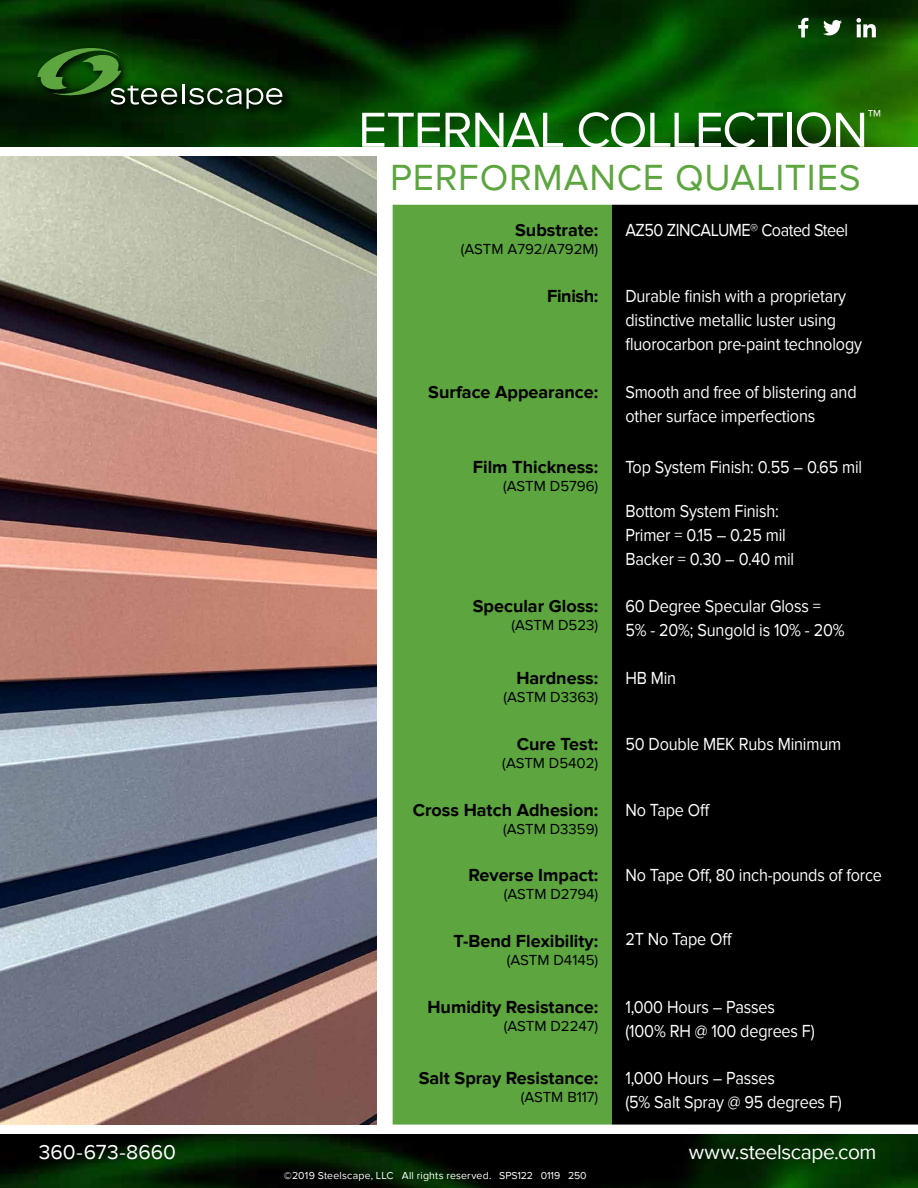
<style>
.page{position:relative;width:918px;height:1188px;background:#fff}
.page>*{position:absolute;margin:0;border:0;box-sizing:border-box;transform-origin:0 0}
.t1{font:51px "Proxima Nova";letter-spacing:-.025em;color:#fff}
.t2{font:37.5px "Proxima Nova";letter-spacing:.02em;color:#5da53f}
.t3{font:21px "Proxima Nova";letter-spacing:-.01em;color:#fff}
.t4{font:18px/24px "Proxima Nova";letter-spacing:-.01em;color:#fff;scale:.9 1}
.t5{font:700 18px "Proxima Nova";color:#000}
.t6{font:18px "Proxima Nova";letter-spacing:-.03em;color:#fff;scale:.9 1}
.t7{font:15px "Proxima Nova";color:#000}
.t8{font:10.5px "Proxima Nova";letter-spacing:.02em;color:#fff}
</style>
<div class="page">
<img style="left:0;top:0;width:918px;height:146px">
<svg style="left:33px;top:43px;width:260px;height:77px;background:#021c01"></svg>
<div style="left:107px;top:83px;width:30px;height:32px;background:#001700"></div>
<div style="left:137px;top:83px;width:32px;height:32px;background:#011c00"></div>
<div style="left:157px;top:83px;width:32px;height:32px;background:#002100"></div>
<div style="left:186px;top:83px;width:30px;height:32px;background:#002500"></div>
<div style="left:203px;top:83px;width:32px;height:32px;background:#002800"></div>
<div style="left:222px;top:83px;width:31px;height:32px;background:#012b00"></div>
<svg style="left:242px;top:109px;width:33px;height:10px"></svg>
<div style="left:262px;top:83px;width:32px;height:32px;background:linear-gradient(to right,#012d00,#012900)"></div>
<svg style="left:38px;top:46px;width:245px;height:63px;background:#1d4518"></svg>
<svg style="left:823px;top:20px;width:19px;height:15px"></svg>
<svg style="left:856px;top:18px;width:20px;height:19px"></svg>
<svg style="left:798px;top:18px;width:10px;height:20px"></svg>
<div style="left:393px;top:205px;width:219px;height:920px;background:#5da53f"></div>
<div style="left:612px;top:205px;width:306px;height:920px;background:#000"></div>
<img style="left:0;top:157px;width:377px;height:968px">
<img style="left:0;top:1134px;width:918px;height:54px">
<p class="t3" style="left:39px;top:1140px;width:139px">360-673-8660</p>
<h1 class="t1" style="left:358px;top:101px;width:525px">ETERNAL COLLECTION<sup>™</sup></h1>
<h2 class="t2" style="left:390px;top:156px;width:472px">PERFORMANCE QUALITIES</h2>
<p class="t5" style="left:515px;top:220px;width:85px">Substrate:</p>
<p class="t7" style="left:461px;top:241px;width:139px">(ASTM A792/A792M)</p>
<p class="t6" style="left:625px;top:220px;width:249px">AZ50 ZINCALUME® Coated Steel</p>
<p class="t5" style="left:547px;top:286px;width:53px">Finish:</p>
<p class="t4" style="left:625px;top:284px;width:265px">Durable finish with a proprietary distinctive metallic luster using fluorocarbon pre-paint technology</p>
<p class="t5" style="left:428px;top:381px;width:172px">Surface Appearance:</p>
<p class="t4" style="left:625px;top:380px;width:259px">Smooth and free of blistering and other surface imperfections</p>
<p class="t5" style="left:473px;top:456px;width:127px">Film Thickness:</p>
<p class="t7" style="left:503px;top:477px;width:97px">(ASTM D5796)</p>
<p class="t4" style="left:625px;top:455px;width:265px">Top System Finish: 0.55 – 0.65 mil</p>
<p class="t4" style="left:625px;top:499px;width:189px">Bottom System Finish:<br>Primer = 0.15 – 0.25 mil<br>Backer = 0.30 – 0.40 mil</p>
<p class="t5" style="left:473px;top:596px;width:127px">Specular Gloss:</p>
<p class="t7" style="left:512px;top:617px;width:88px">(ASTM D523)</p>
<p class="t4" style="left:625px;top:595px;width:245px">60 Degree Specular Gloss =<br>5% - 20%; Sungold is 10% - 20%</p>
<p class="t5" style="left:516px;top:668px;width:84px">Hardness:</p>
<p class="t7" style="left:504px;top:689px;width:96px">(ASTM D3363)</p>
<p class="t4" style="left:625px;top:666px;width:58px">HB Min</p>
<p class="t5" style="left:517px;top:734px;width:83px">Cure Test:</p>
<p class="t7" style="left:502px;top:754px;width:98px">(ASTM D5402)</p>
<p class="t4" style="left:625px;top:732px;width:241px">50 Double MEK Rubs Minimum</p>
<p class="t5" style="left:413px;top:799px;width:187px">Cross Hatch Adhesion:</p>
<p class="t7" style="left:503px;top:820px;width:97px">(ASTM D3359)</p>
<p class="t4" style="left:625px;top:798px;width:96px">No Tape Off</p>
<p class="t5" style="left:468px;top:865px;width:131px">Reverse Impact:</p>
<p class="t7" style="left:504px;top:886px;width:96px">(ASTM D2794)</p>
<p class="t4" style="left:625px;top:864px;width:287px">No Tape Off, 80 inch-pounds of force</p>
<p class="t5" style="left:454px;top:931px;width:146px">T-Bend Flexibility:</p>
<p class="t7" style="left:507px;top:951px;width:93px">(ASTM D4145)</p>
<p class="t4" style="left:625px;top:928px;width:121px">2T No Tape Off</p>
<p class="t5" style="left:427px;top:996px;width:172px">Humidity Resistance:</p>
<p class="t7" style="left:504px;top:1017px;width:96px">(ASTM D2247)</p>
<p class="t4" style="left:625px;top:995px;width:212px">1,000 Hours – Passes (100% RH @ 100 degrees F)</p>
<p class="t5" style="left:419px;top:1068px;width:181px">Salt Spray Resistance:</p>
<p class="t7" style="left:521px;top:1089px;width:79px">(ASTM B117)</p>
<p class="t4" style="left:625px;top:1067px;width:242px">1,000 Hours – Passes<br>(5% Salt Spray @ 95 degrees F)</p>
<p class="t3" style="left:689px;top:1140px;width:189px">www.steelscape.com</p>
<p class="t8" style="left:284px;top:1170px;width:304px">©2019 Steelscape, LLC All rights reserved. SPS122 0119 250</p>
</div>
